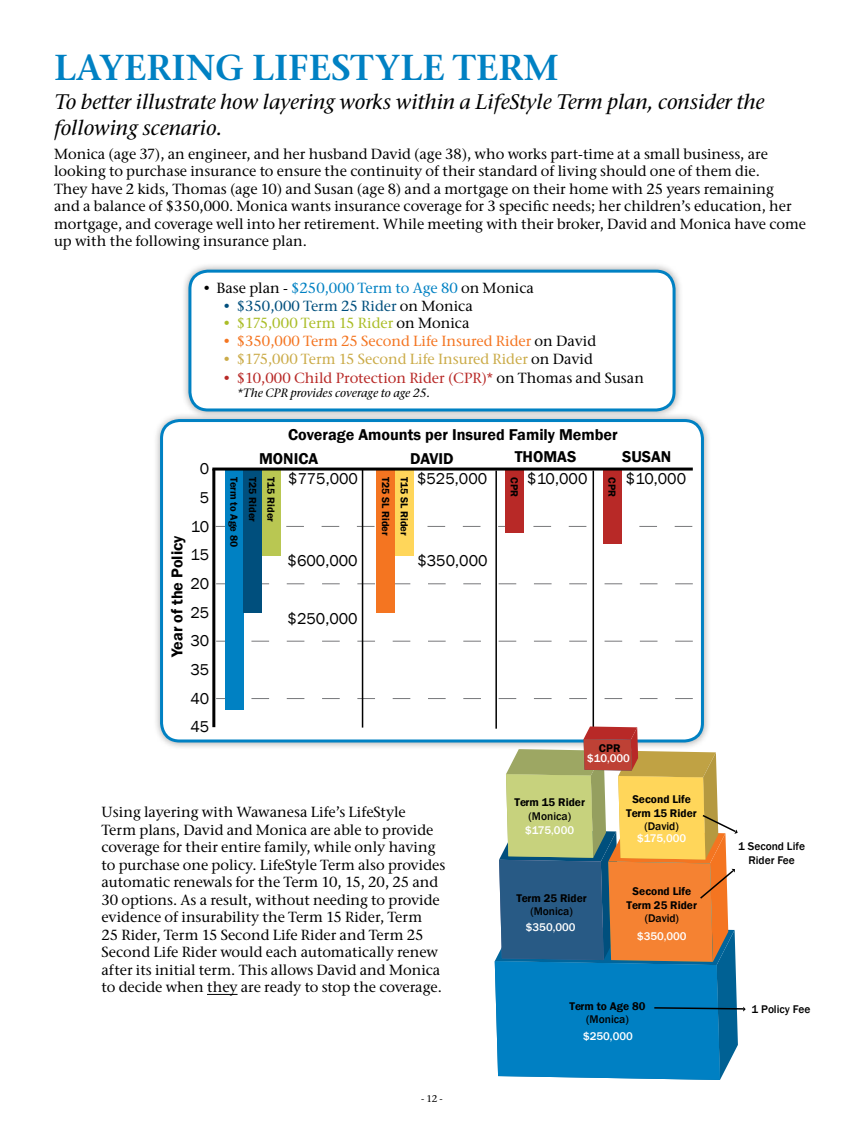
<style>
.page{position:relative;width:864px;height:1134px;background:#fff}
.page>*{position:absolute;margin:0;border:0;box-sizing:border-box;transform-origin:0 0}
.t1{font:600 36px "Stone Ser ITC Std";color:#0081c3}
.t2{font:italic 500 21px/25.2px "Stone Ser ITC Std";color:#000}
.t3{font:600 16.2px "Franklin Gothic";color:#000}
.t4{font:16.2px/28.7px "Franklin Gothic";color:#000;text-align:center}
.t5{font:500 14.7px/17.5px "Stone Ser ITC Std";color:#000}
.t6{font:500 14.7px "Stone Ser ITC Std";color:#b82927}
.t7{font:500 14.7px "Stone Ser ITC Std";color:#f47521}
.t8{font:500 14.7px "Stone Ser ITC Std";color:#cbab48}
.t9{font:500 14.7px "Stone Ser ITC Std";color:#0081c3}
.t10{font:500 14.7px "Stone Ser ITC Std";color:#004f7d}
.t11{font:500 14.7px "Stone Ser ITC Std";color:#aabd27}
.t12{font:italic 500 12px "Stone Ser ITC Std";color:#000}
.t13{font:600 11.4px/13.8px "Franklin Gothic";color:#000;text-align:center}
.t14{font:500 11.4px/13.8px "Franklin Gothic";color:#000;text-align:center}
.t15{font:500 11.4px "Franklin Gothic";color:#fff}
.t16{font:600 10.5px "Franklin Gothic";color:#000}
.t17{font:500 9.75px "Stone Ser ITC Std";color:#000}
.s1{color:#000}
</style>
<div class="page">
<div style="left:152px;top:411px;width:560px;height:339px;background:#000;opacity:.35"></div>
<div style="left:162px;top:421px;width:540px;height:320px;background:#fff;border-radius:18px"></div>
<div style="left:160px;top:419px;width:544px;height:324px;border:3px solid #0081c3;border-radius:18px"></div>
<div style="left:181px;top:262px;width:502px;height:157px;background:#000;opacity:.35"></div>
<div style="left:190px;top:271px;width:484px;height:139px;background:#fff;border-radius:18px"></div>
<div style="left:188px;top:270px;width:488px;height:141px;border:3px solid #0081c3;border-radius:18px"></div>
<hr style="left:207px;top:994px;width:31px;height:1px;background:#000">
<svg style="left:216px;top:526px;width:476px;height:1px"></svg>
<svg style="left:216px;top:583px;width:477px;height:1px"></svg>
<svg style="left:216px;top:641px;width:477px;height:1px"></svg>
<svg style="left:216px;top:698px;width:477px;height:1px"></svg>
<hr style="left:362px;top:469px;width:1px;height:259px;background:#000">
<hr style="left:212px;top:469px;width:3px;height:258px;background:#000">
<div style="left:225px;top:469px;width:18px;height:241px;background:#0081c3"></div>
<div style="left:376px;top:469px;width:19px;height:144px;background:#f47521"></div>
<div style="left:243px;top:469px;width:19px;height:143px;background:#004f7d"></div>
<div style="left:262px;top:469px;width:19px;height:86px;background:#b9c752"></div>
<div style="left:395px;top:469px;width:19px;height:86px;background:#ffd65a"></div>
<div style="left:505px;top:469px;width:19px;height:63px;background:#b82927"></div>
<div style="left:603px;top:469px;width:19px;height:75px;background:#b82927"></div>
<hr style="left:212px;top:468px;width:481px;height:3px;background:#000">
<hr style="left:495px;top:471px;width:2px;height:258px;background:#000">
<hr style="left:593px;top:471px;width:1px;height:258px;background:#000">
<svg style="left:495px;top:727px;width:251px;height:353px;background:#809993"></svg>
<h1 class="t1" style="left:54px;top:46px;width:506px">LAYERING LIFESTYLE TERM</h1>
<h2 class="t2" style="left:54px;top:90px;width:712px">To better illustrate how layering works within a LifeStyle Term plan, consider the following scenario.</h2>
<p class="t5" style="left:54px;top:145px;width:754px">Monica (age 37), an engineer, and her husband David (age 38), who works part-time at a small business, are looking to purchase insurance to ensure the continuity of their standard of living should one of them die.<br>They have 2 kids, Thomas (age 10) and Susan (age 8) and a mortgage on their home with 25 years remaining<br>and a balance of $350,000. Monica wants insurance coverage for 3 specific needs; her children’s education, her mortgage, and coverage well into her retirement. While meeting with their broker, David and Monica have come up with the following insurance plan.</p>
<p class="t9" style="left:203px;top:279px;width:333px"><span class="s1">• Base plan -</span> $250,000 Term to Age 80 <span class="s1">on Monica</span></p>
<p class="t10" style="left:223px;top:297px;width:251px">• $350,000 Term 25 Rider <span class="s1">on Monica</span></p>
<p class="t11" style="left:223px;top:314px;width:248px">• $175,000 Term 15 Rider <span class="s1">on Monica</span></p>
<p class="t7" style="left:223px;top:332px;width:374px">• $350,000 Term 25 Second Life Insured Rider <span class="s1">on David</span></p>
<p class="t8" style="left:223px;top:349px;width:371px">• $175,000 Term 15 Second Life Insured Rider <span class="s1">on David</span></p>
<p class="t6" style="left:223px;top:369px;width:422px">• $10,000 Child Protection Rider (CPR)* <span class="s1">on Thomas and Susan</span></p>
<p class="t12" style="left:237px;top:386px;width:195px">*The CPR provides coverage to age 25.</p>
<p class="t4" style="left:190px;top:455px;width:20px">0<br>5<br>10<br>15<br>20<br>25<br>30<br>35<br>40<br>45</p>
<p class="t3" style="left:167px;top:657px;width:123px;rotate:-90deg">Year of the Policy</p>
<p class="t3" style="left:288px;top:425px;width:331px">Coverage Amounts per Insured Family Member</p>
<p class="t3" style="left:259px;top:449px;width:61px">MONICA</p>
<p class="t3" style="left:410px;top:448px;width:45px">DAVID</p>
<p class="t3" style="left:515px;top:447px;width:63px">THOMAS</p>
<p class="t3" style="left:622px;top:447px;width:51px">SUSAN</p>
<p class="t4" style="left:527px;top:464px;width:62px">$10,000</p>
<p class="t4" style="left:626px;top:464px;width:62px">$10,000</p>
<p class="t4" style="left:288px;top:464px;width:71px">$775,000</p>
<p class="t4" style="left:417px;top:464px;width:72px">$525,000</p>
<p class="t16" style="left:240px;top:477px;width:71px;rotate:90deg">Term to Age 80</p>
<p class="t16" style="left:259px;top:477px;width:46px;rotate:90deg">T25 Rider</p>
<p class="t16" style="left:278px;top:477px;width:46px;rotate:90deg">T15 Rider</p>
<p class="t16" style="left:392px;top:477px;width:60px;rotate:90deg">T25 SL Rider</p>
<p class="t16" style="left:411px;top:477px;width:60px;rotate:90deg">T15 SL Rider</p>
<p class="t16" style="left:521px;top:477px;width:21px;rotate:90deg">CPR</p>
<p class="t16" style="left:619px;top:477px;width:21px;rotate:90deg">CPR</p>
<p class="t4" style="left:288px;top:547px;width:72px">$600,000</p>
<p class="t4" style="left:288px;top:604px;width:72px">$250,000</p>
<p class="t4" style="left:417px;top:547px;width:72px">$350,000</p>
<p class="t13" style="left:599px;top:741px;width:23px">CPR</p>
<p class="t15" style="left:587px;top:751px;width:44px">$10,000</p>
<p class="t5" style="left:102px;top:803px;width:345px">Using layering with Wawanesa Life’s LifeStyle<br>Term plans, David and Monica are able to provide coverage for their entire family, while only having to purchase one policy. LifeStyle Term also provides automatic renewals for the Term 10, 15, 20, 25 and 30 options. As a result, without needing to provide evidence of insurability the Term 15 Rider, Term<br>25 Rider, Term 15 Second Life Rider and Term 25<br>Second Life Rider would each automatically renew after its initial term. This allows David and Monica to decide when they are ready to stop the coverage.</p>
<p class="t17" style="left:421px;top:1093px;width:23px">- 12 -</p>
<p class="t13" style="left:515px;top:796px;width:72px">Term 15 Rider</p>
<p class="t14" style="left:529px;top:809px;width:44px">(Monica)</p>
<p class="t15" style="left:525px;top:823px;width:51px">$175,000</p>
<p class="t13" style="left:516px;top:891px;width:72px">Term 25 Rider</p>
<p class="t14" style="left:530px;top:905px;width:44px">(Monica)</p>
<p class="t15" style="left:526px;top:920px;width:51px">$350,000</p>
<p class="t13" style="left:626px;top:792px;width:72px">Second Life<br>Term 15 Rider</p>
<p class="t14" style="left:644px;top:820px;width:36px">(David)</p>
<p class="t15" style="left:637px;top:832px;width:51px">$175,000</p>
<p class="t13" style="left:627px;top:884px;width:72px">Second Life<br>Term 25 Rider</p>
<p class="t14" style="left:645px;top:912px;width:36px">(David)</p>
<p class="t15" style="left:637px;top:929px;width:51px">$350,000</p>
<p class="t13" style="left:569px;top:999px;width:78px">Term to Age 80</p>
<p class="t14" style="left:586px;top:1013px;width:44px">(Monica)</p>
<p class="t15" style="left:583px;top:1029px;width:51px">$250,000</p>
<p class="t14" style="left:738px;top:839px;width:68px">1 Second Life<br>Rider Fee</p>
<p class="t14" style="left:752px;top:1002px;width:60px">1 Policy Fee</p>
</div>
